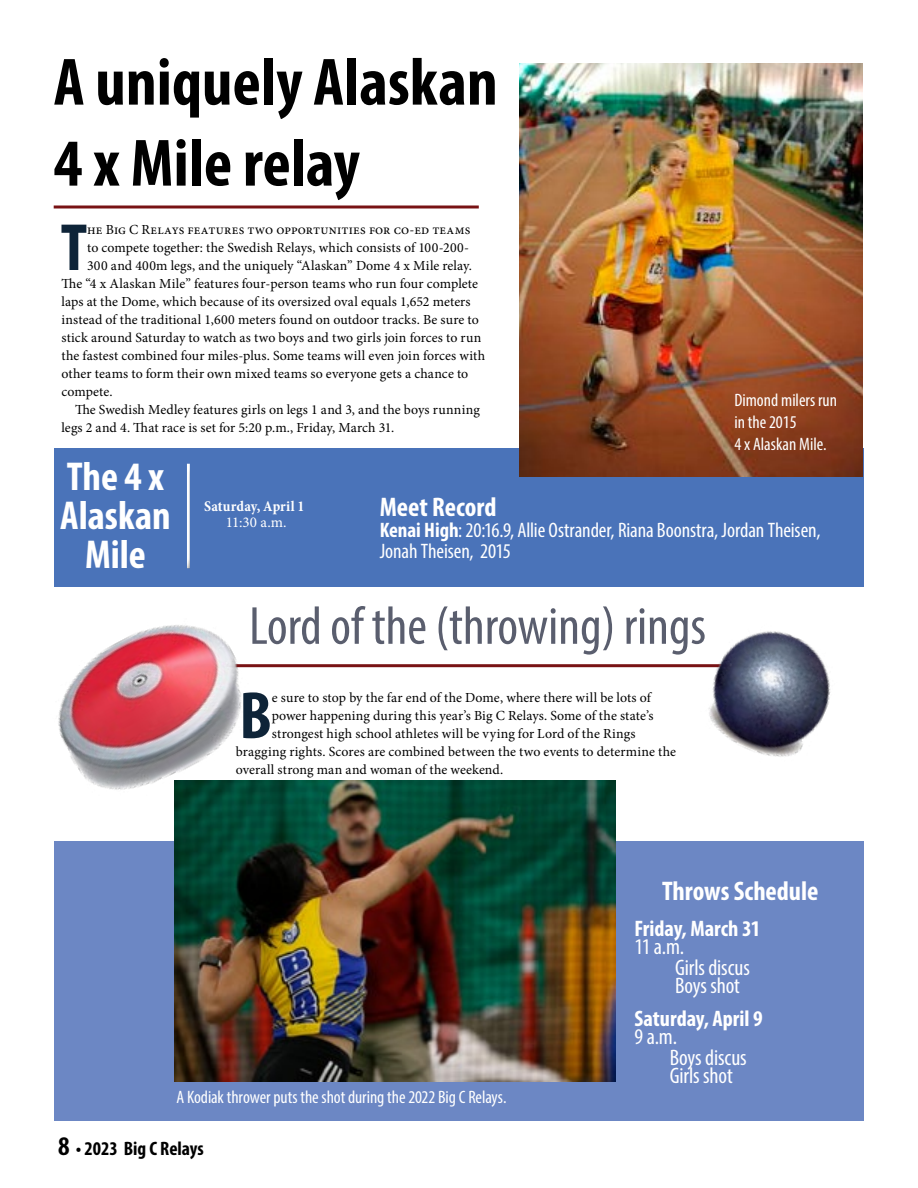
<style>
.page{position:relative;width:918px;height:1188px;background:#fff}
.page>*{position:absolute;margin:0;border:0;box-sizing:border-box;transform-origin:0 0}
.t1{font:700 condensed 67.5px/81px "Myriad Pro";color:#000}
.t2{font:700 condensed 67.35px "Myriad Pro";color:#0e2438}
.t3{font:condensed 54px "Myriad Pro";color:#5a5e6e}
.t4{font:700 condensed 40.5px/39px "Myriad Pro";color:#fff;text-align:center}
.t5{font:700 condensed 27px "Myriad Pro";color:#fff}
.t6{font:condensed 22.5px/21px "Myriad Pro";letter-spacing:-.005em;color:#fff}
.t7{font:700 condensed 22.5px "Myriad Pro";color:#fff}
.t8{font:condensed 21px/21px "Myriad Pro";letter-spacing:-.005em;color:#fff}
.t9{font:700 condensed 19.5px "Myriad Pro";color:#000}
.t10{font:condensed 18px/21.6px "Myriad Pro";color:#fff}
.t11{font:700 condensed 15px "Minion Pro";letter-spacing:.01em;color:#fff}
.t12{font:15px "Minion Pro";color:#fff}
.t13{font:13.8px "Minion Pro";letter-spacing:.01em;color:#000}
.s1{font-weight:700}
.s2{font-size:27px}
</style>
<div class="page">
<div style="left:54px;top:842px;width:810px;height:279px;background:#6c87c4"></div>
<div style="left:54px;top:448px;width:810px;height:138px;background:#4a73b9"></div>
<hr style="left:137px;top:664px;width:666px;height:3px;background:#781214">
<img style="left:58px;top:625px;width:224px;height:165px">
<img style="left:632px;top:586px;width:232px;height:171px">
<hr style="left:54px;top:206px;width:425px;height:2px;background:#781214">
<img style="left:519px;top:64px;width:344px;height:413px">
<div style="left:180px;top:456px;width:21px;height:114px;background:#000;opacity:.75"></div>
<img style="left:174px;top:780px;width:442px;height:301px">
<h1 class="t1" style="left:54px;top:40px;width:446px">A uniquely Alaskan<br>4 x Mile relay</h1>
<h2 class="t2" style="left:61px;top:205px;width:28px">T</h2>
<p class="t13" style="left:87px;top:220px;width:385px">he Big C Relays features two opportunities for co-ed teams</p>
<p class="t13" style="left:87px;top:238px;width:383px">to compete together: the Swedish Relays, which consists of 100-200-</p>
<p class="t13" style="left:87px;top:256px;width:386px">300 and 400m legs, and the uniquely “Alaskan” Dome 4 x Mile relay.</p>
<p class="t13" style="left:62px;top:274px;width:418px">The “4 x Alaskan Mile” features four-person teams who run four complete</p>
<p class="t13" style="left:62px;top:292px;width:411px">laps at the Dome, which because of its oversized oval equals 1,652 meters</p>
<p class="t13" style="left:62px;top:310px;width:419px">instead of the traditional 1,600 meters found on outdoor tracks. Be sure to</p>
<p class="t13" style="left:62px;top:328px;width:421px">stick around Saturday to watch as two boys and two girls join forces to run</p>
<p class="t13" style="left:62px;top:346px;width:425px">the fastest combined four miles-plus. Some teams will even join forces with</p>
<p class="t13" style="left:62px;top:364px;width:408px">other teams to form their own mixed teams so everyone gets a chance to</p>
<p class="t13" style="left:62px;top:382px;width:53px">compete.</p>
<p class="t13" style="left:75px;top:400px;width:406px">The Swedish Medley features girls on legs 1 and 3, and the boys running</p>
<p class="t13" style="left:62px;top:418px;width:334px">legs 2 and 4. That race is set for 5:20 p.m., Friday, March 31.</p>
<h3 class="t4" style="left:60px;top:456px;width:112px">The 4 x<br>Alaskan<br>Mile</h3>
<h3 class="t10" style="left:734px;top:389px;width:104px">Dimond milers run in the 2015<br>4 x Alaskan Mile.</h3>
<h3 class="t5" style="left:380px;top:490px;width:118px">Meet Record</h3>
<h3 class="t8" style="left:380px;top:519px;width:442px"><span class="s1">Kenai High</span>: 20:16.9, Allie Ostrander, Riana Boonstra, Jordan Theisen,<br>Jonah Theisen, 2015</h3>
<p class="t11" style="left:204px;top:495px;width:102px">Saturday, April 1</p>
<p class="t12" style="left:226px;top:513px;width:62px">11:30 a.m.</p>
<h3 class="t3" style="left:249px;top:593px;width:458px">Lord of the (throwing) rings</h3>
<h2 class="t2" style="left:239px;top:673px;width:34px">B</h2>
<p class="t13" style="left:272px;top:688px;width:382px">e sure to stop by the far end of the Dome, where there will be lots of</p>
<p class="t13" style="left:272px;top:706px;width:383px">power happening during this year’s Big C Relays. Some of the state’s</p>
<p class="t13" style="left:272px;top:724px;width:365px">strongest high school athletes will be vying for Lord of the Rings</p>
<p class="t13" style="left:236px;top:742px;width:442px">bragging rights. Scores are combined between the two events to determine the</p>
<p class="t13" style="left:236px;top:760px;width:269px">overall strong man and woman of the weekend.</p>
<h3 class="t10" style="left:176px;top:1086px;width:332px">A Kodiak thrower puts the shot during the 2022 Big C Relays.</h3>
<h3 class="t9" style="left:58px;top:1136px;width:147px"><span class="s2">8</span> • 2023 Big C Relays</h3>
<h3 class="t5" style="left:662px;top:874px;width:158px">Throws Schedule</h3>
<h3 class="t7" style="left:634px;top:914px;width:127px">Friday, March 31</h3>
<h3 class="t6" style="left:675px;top:936px;width:76px;text-indent:-40px">11 a.m.<br>Girls discus</h3>
<h3 class="t6" style="left:675px;top:975px;width:67px">Boys shot</h3>
<h3 class="t7" style="left:634px;top:1004px;width:130px">Saturday, April 9</h3>
<h3 class="t6" style="left:670px;top:1026px;width:79px;text-indent:-35px">9 a.m.<br>Boys discus</h3>
<h3 class="t6" style="left:670px;top:1065px;width:64px">Girls shot</h3>
</div>
